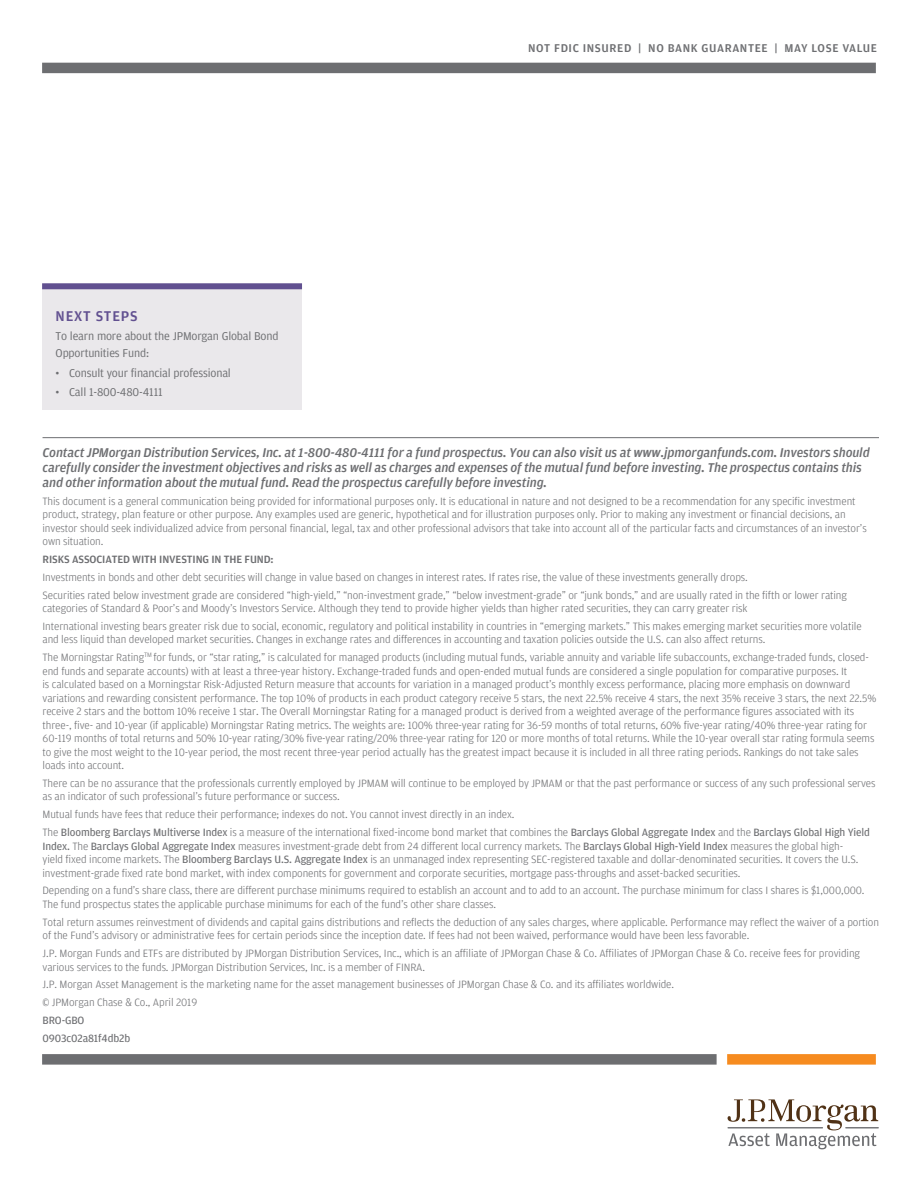
<style>
.page{position:relative;width:918px;height:1188px;background:#fff}
.page>*{position:absolute;margin:0;border:0;box-sizing:border-box;transform-origin:0 0}
.t1{font:500 15px "Amplitude";letter-spacing:.05em;color:#615090}
.t2{font:italic 500 13.5px/15px "Amplitude";letter-spacing:-.01em;color:#6d6e71}
.t3{font:12px/16.5px "Amplitude";letter-spacing:-.015em;color:#6d6e71}
.t4{font:500 12px "Amplitude";letter-spacing:.05em;color:#6d6e71}
.t5{font:300 11.25px/13.5px "Amplitude";letter-spacing:-.01em;color:#6d6e71}
.t6{font:500 11.25px "Amplitude";letter-spacing:-.01em;color:#6d6e71}
.t7{font:11.25px/17.9px "Amplitude";letter-spacing:-.01em;color:#6d6e71}
.s1{font-weight:400}
</style>
<div class="page">
<div style="left:42px;top:1054px;width:675px;height:11px;background:#6d6e71"></div>
<div style="left:727px;top:1054px;width:149px;height:11px;background:#f68b1f"></div>
<hr style="left:845px;top:1127px;width:34px;height:1px;background:#6d6e71">
<hr style="left:727px;top:1127px;width:96px;height:1px;background:#6d6e71">
<svg style="left:728px;top:1099px;width:150px;height:50px"></svg>
<div style="left:42px;top:63px;width:834px;height:10px;background:#6d6e71"></div>
<hr style="left:43px;top:437px;width:836px;height:1px;background:#6d6e71">
<div style="left:42px;top:288px;width:260px;height:122px;background:#eae8eb"></div>
<div style="left:42px;top:283px;width:260px;height:6px;background:#615090"></div>
<h1 class="t1" style="left:56px;top:306px;width:84px">NEXT STEPS</h1>
<p class="t3" style="left:56px;top:328px;width:224px">To learn more about the JPMorgan Global Bond<br>Opportunities Fund:</p>
<p class="t3" style="left:56px;top:364px;width:177px">• Consult your financial professional</p>
<p class="t3" style="left:56px;top:384px;width:109px">• Call 1-800-480-4111</p>
<p class="t4" style="left:528px;top:40px;width:351px">NOT FDIC INSURED | NO BANK GUARANTEE | MAY LOSE VALUE</p>
<p class="t2" style="left:43px;top:445px;width:829px">Contact JPMorgan Distribution Services, Inc. at 1-800-480-4111 for a fund prospectus. You can also visit us at www.jpmorganfunds.com. Investors should carefully consider the investment objectives and risks as well as charges and expenses of the mutual fund before investing. The prospectus contains this and other information about the mutual fund. Read the prospectus carefully before investing.</p>
<p class="t5" style="left:43px;top:494px;width:826px">This document is a general communication being provided for informational purposes only. It is educational in nature and not designed to be a recommendation for any specific investment product, strategy, plan feature or other purpose. Any examples used are generic, hypothetical and for illustration purposes only. Prior to making any investment or financial decisions, an investor should seek individualized advice from personal financial, legal, tax and other professional advisors that take into account all of the particular facts and circumstances of an investor’s own situation.</p>
<p class="t6" style="left:43px;top:552px;width:233px">RISKS ASSOCIATED WITH INVESTING IN THE FUND:</p>
<p class="t5" style="left:43px;top:568px;width:806px;line-height:17.9px">Investments in bonds and other debt securities will change in value based on changes in interest rates. If rates rise, the value of these investments generally drops.<br>Securities rated below investment grade are considered “high-yield,” “non-investment grade,” “below investment-grade” or “junk bonds,” and are usually rated in the fifth or lower rating</p>
<p class="t5" style="left:43px;top:599px;width:821px;line-height:17.9px">categories of Standard &amp; Poor’s and Moody’s Investors Service. Although they tend to provide higher yields than higher rated securities, they can carry greater risk<br>International investing bears greater risk due to social, economic, regulatory and political instability in countries in “emerging markets.” This makes emerging market securities more volatile</p>
<p class="t5" style="left:43px;top:630px;width:828px;line-height:17.9px">and less liquid than developed market securities. Changes in exchange rates and differences in accounting and taxation policies outside the U.S. can also affect returns.<br>The Morningstar Rating<sup>TM</sup> for funds, or “star rating,” is calculated for managed products (including mutual funds, variable annuity and variable life subaccounts, exchange-traded funds, closed-</p>
<p class="t5" style="left:43px;top:664px;width:835px">end funds and separate accounts) with at least a three-year history. Exchange-traded funds and open-ended mutual funds are considered a single population for comparative purposes. It<br>is calculated based on a Morningstar Risk-Adjusted Return measure that accounts for variation in a managed product’s monthly excess performance, placing more emphasis on downward variations and rewarding consistent performance. The top 10% of products in each product category receive 5 stars, the next 22.5% receive 4 stars, the next 35% receive 3 stars, the next 22.5% receive 2 stars and the bottom 10% receive 1 star. The Overall Morningstar Rating for a managed product is derived from a weighted average of the performance figures associated with its three-, five- and 10-year (if applicable) Morningstar Rating metrics. The weights are: 100% three-year rating for 36-59 months of total returns, 60% five-year rating/40% three-year rating for 60-119 months of total returns and 50% 10-year rating/30% five-year rating/20% three-year rating for 120 or more months of total returns. While the 10-year overall star rating formula seems to give the most weight to the 10-year period, the most recent three-year period actually has the greatest impact because it is included in all three rating periods. Rankings do not take sales loads into account.</p>
<p class="t5" style="left:43px;top:776px;width:835px">There can be no assurance that the professionals currently employed by JPMAM will continue to be employed by JPMAM or that the past performance or success of any such professional serves as an indicator of such professional’s future performance or success.</p>
<p class="t5" style="left:43px;top:805px;width:829px;line-height:17.9px">Mutual funds have fees that reduce their performance; indexes do not. You cannot invest directly in an index.<br>The <span class="s1">Bloomberg Barclays Multiverse Index</span> is a measure of the international fixed-income bond market that combines the <span class="s1">Barclays Global Aggregate Index</span> and the <span class="s1">Barclays Global High Yield</span></p>
<p class="t5" style="left:43px;top:839px;width:817px"><span class="s1">Index.</span> The <span class="s1">Barclays Global Aggregate Index</span> measures investment-grade debt from 24 different local currency markets. The <span class="s1">Barclays Global High-Yield Index</span> measures the global high&shy;yield fixed income markets. The <span class="s1">Bloomberg Barclays U.S. Aggregate Index</span> is an unmanaged index representing SEC-registered taxable and dollar-denominated securities. It covers the U.S. investment-grade fixed rate bond market, with index components for government and corporate securities, mortgage pass-throughs and asset-backed securities.</p>
<p class="t5" style="left:43px;top:884px;width:824px">Depending on a fund’s share class, there are different purchase minimums required to establish an account and to add to an account. The purchase minimum for class I shares is $1,000,000.<br>The fund prospectus states the applicable purchase minimums for each of the fund’s other share classes.</p>
<p class="t5" style="left:43px;top:915px;width:838px">Total return assumes reinvestment of dividends and capital gains distributions and reflects the deduction of any sales charges, where applicable. Performance may reflect the waiver of a portion of the Fund’s advisory or administrative fees for certain periods since the inception date. If fees had not been waived, performance would have been less favorable.</p>
<p class="t5" style="left:43px;top:946px;width:819px">J.P. Morgan Funds and ETFs are distributed by JPMorgan Distribution Services, Inc., which is an affiliate of JPMorgan Chase &amp; Co. Affiliates of JPMorgan Chase &amp; Co. receive fees for providing various services to the funds. JPMorgan Distribution Services, Inc. is a member of FINRA.</p>
<p class="t5" style="left:43px;top:975px;width:633px;line-height:17.9px">J.P. Morgan Asset Management is the marketing name for the asset management businesses of JPMorgan Chase &amp; Co. and its affiliates worldwide. © JPMorgan Chase &amp; Co., April 2019</p>
<p class="t7" style="left:43px;top:1011px;width:89px">BRO-GBO<br>0903c02a81f4db2b</p>
</div>
